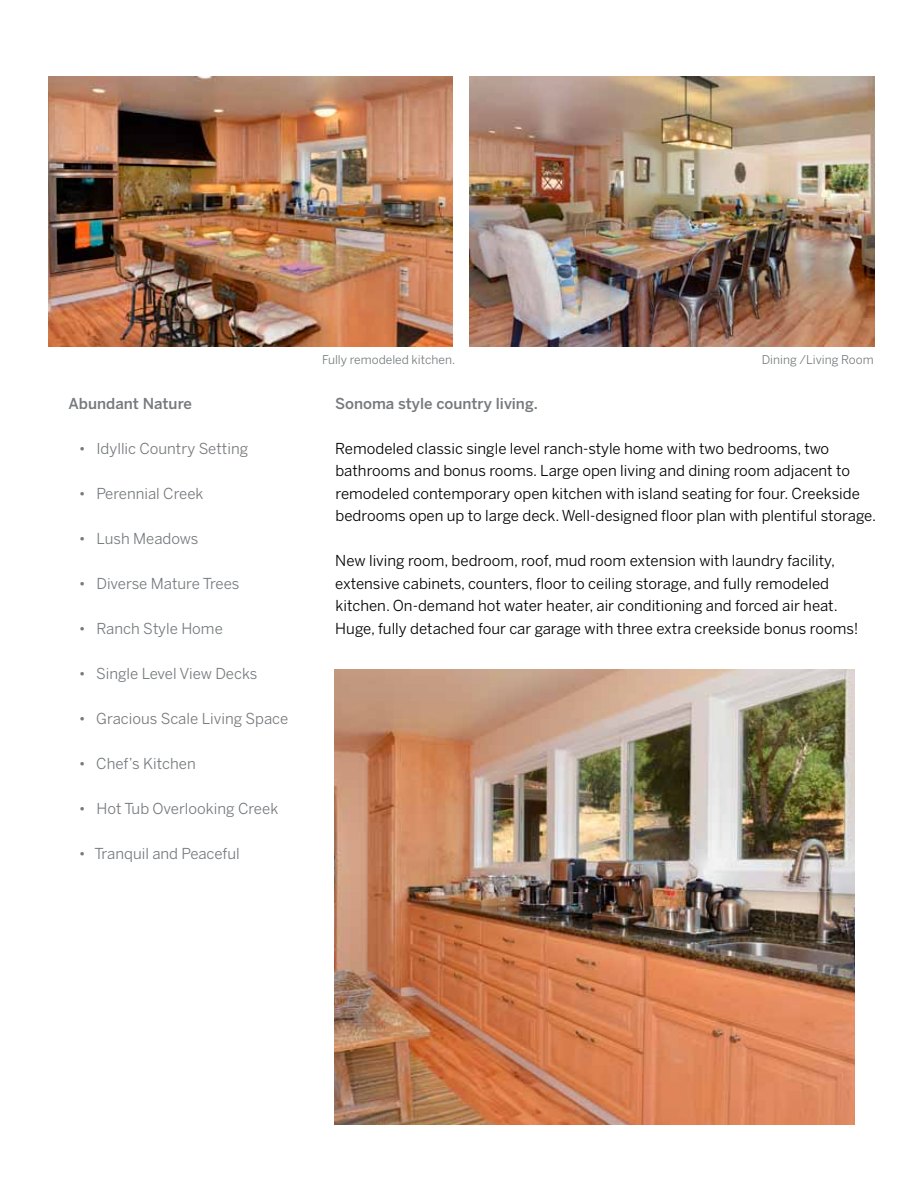
<style>
.page{position:relative;width:918px;height:1188px;background:#fff}
.page>*{position:absolute;margin:0;border:0;box-sizing:border-box;transform-origin:0 0}
.t1{font:15px/22.5px "Benton Sans";color:#000}
.t2{font:15px "Benton Sans";color:#767a7d}
.t3{font:500 15px "Benton Sans";color:#767a7d}
.t4{font:12px "Benton Sans";color:#767a7d}
</style>
<div class="page">
<img style="left:335px;top:670px;width:520px;height:455px">
<img style="left:48px;top:76px;width:405px;height:270px">
<img style="left:469px;top:76px;width:405px;height:270px">
<p class="t3" style="left:68px;top:394px;width:125px">Abundant Nature</p>
<p class="t2" style="left:79px;top:440px;width:171px">• Idyllic Country Setting</p>
<p class="t2" style="left:79px;top:485px;width:126px">• Perennial Creek</p>
<p class="t2" style="left:79px;top:530px;width:121px">• Lush Meadows</p>
<p class="t2" style="left:79px;top:575px;width:162px">• Diverse Mature Trees</p>
<p class="t2" style="left:79px;top:620px;width:146px">• Ranch Style Home</p>
<p class="t2" style="left:79px;top:665px;width:180px">• Single Level View Decks</p>
<p class="t2" style="left:79px;top:710px;width:211px">• Gracious Scale Living Space</p>
<p class="t2" style="left:79px;top:755px;width:119px">• Chef’s Kitchen</p>
<p class="t2" style="left:79px;top:800px;width:201px">• Hot Tub Overlooking Creek</p>
<p class="t2" style="left:79px;top:845px;width:163px">• Tranquil and Peaceful</p>
<p class="t4" style="left:322px;top:352px;width:135px">Fully remodeled kitchen.</p>
<p class="t4" style="left:762px;top:352px;width:113px">Dining /Living Room</p>
<p class="t3" style="left:335px;top:394px;width:204px">Sonoma style country living.</p>
<p class="t1" style="left:335px;top:437px;width:542px">Remodeled classic single level ranch-style home with two bedrooms, two bathrooms and bonus rooms. Large open living and dining room adjacent to remodeled contemporary open kitchen with island seating for four. Creekside bedrooms open up to large deck. Well-designed floor plan with plentiful storage.</p>
<p class="t1" style="left:335px;top:550px;width:525px">New living room, bedroom, roof, mud room extension with laundry facility, extensive cabinets, counters, floor to ceiling storage, and fully remodeled kitchen. On-demand hot water heater, air conditioning and forced air heat.<br>Huge, fully detached four car garage with three extra creekside bonus rooms!</p>
</div>
